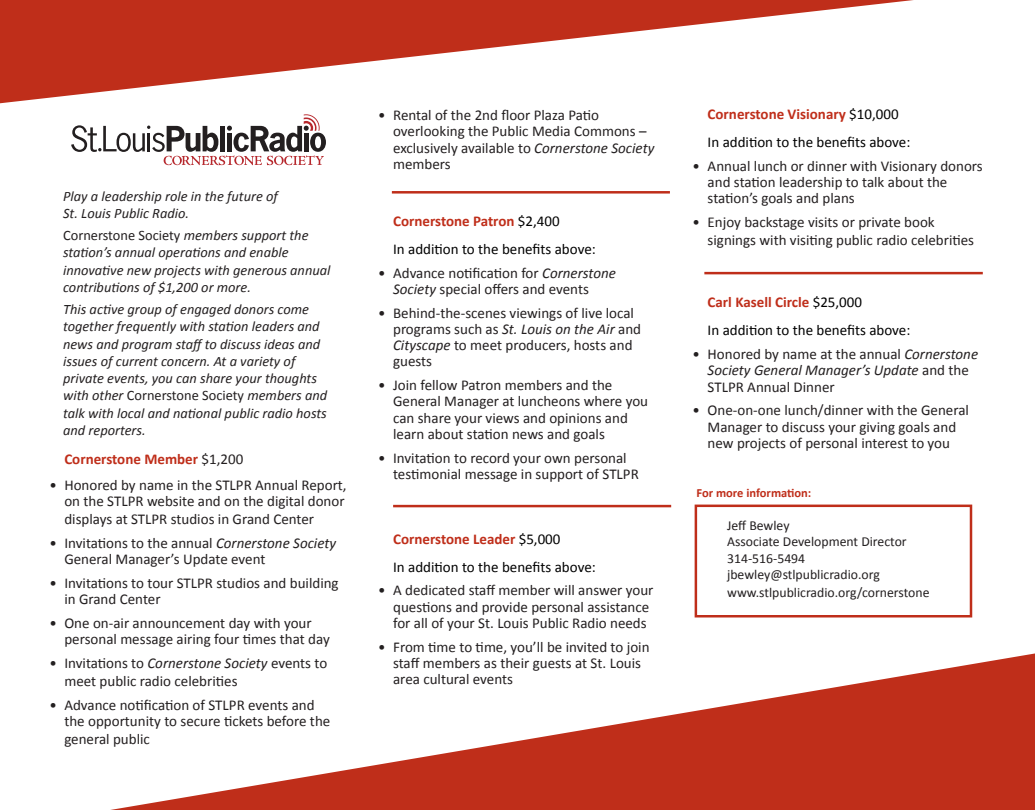
<style>
.page{position:relative;width:1035px;height:810px;background:#fff}
.page>*{position:absolute;margin:0;border:0;box-sizing:border-box;transform-origin:0 0}
.t1{font:15px/16.2px "Calibri";color:#231f20}
.t2{font:700 15px "Calibri";color:#bf2e1a}
.t3{font:15px "Calibri";color:#000}
.t4{font:italic 14.38px/17.2px "Calibri";color:#231f20}
.t5{font:13.75px "Calibri";color:#231f20}
.t6{font:700 12.5px "Calibri";color:#bf2e1a}
.s1{font-style:normal}
.s2{font-weight:400;color:#231f20}
.s3{font-style:italic}
.s4{font-weight:400;color:#000}
</style>
<div class="page">
<svg style="left:0;top:0;width:913px;height:103px"></svg>
<svg style="left:110px;top:653px;width:925px;height:157px"></svg>
<svg style="left:71px;top:114px;width:255px;height:51px"></svg>
<hr style="left:147px;top:133px;width:3px;height:18px;background:#231f20">
<hr style="left:704px;top:272px;width:279px;height:2px;background:#bf2e1a">
<hr style="left:393px;top:505px;width:278px;height:2px;background:#bf2e1a">
<hr style="left:392px;top:191px;width:278px;height:3px;background:#bf2e1a">
<div style="left:695px;top:505px;width:277px;height:113px;border:2px solid #bf2e1a"></div>
<p class="t4" style="left:63px;top:187px;width:216px">Play a leadership role in the future of</p>
<p class="t4" style="left:63px;top:204px;width:128px">St. Louis Public Radio.</p>
<p class="t4" style="left:63px;top:226px;width:269px"><span class="s1">Cornerstone Society</span> members support the station’s annual operations and enable innovative new projects with generous annual contributions of $1,200 or more.</p>
<p class="t4" style="left:63px;top:300px;width:266px">This active group of engaged donors come together frequently with station leaders and news and program staff to discuss ideas and issues of current concern. At a variety of private events, you can share your thoughts with other <span class="s1">Cornerstone Society</span> members and talk with local and national public radio hosts</p>
<p class="t4" style="left:63px;top:421px;width:84px">and reporters.</p>
<p class="t2" style="left:64px;top:449px;width:180px">Cornerstone Member <span class="s2">$1,200</span></p>
<p class="t1" style="left:49px;top:477px;width:299px;text-align:right">• Honored by name in the STLPR Annual Report, on the STLPR website and on the digital donor</p>
<p class="t1" style="left:64px;top:511px;width:251px">displays at STLPR studios in Grand Center</p>
<p class="t1" style="left:64px;top:535px;width:273px;text-indent:-15px">• Invitations to the annual <span class="s3">Cornerstone Society<br></span>General Manager’s Update event</p>
<p class="t1" style="left:64px;top:575px;width:276px;text-indent:-15px">• Invitations to tour STLPR studios and building in Grand Center</p>
<p class="t1" style="left:64px;top:615px;width:267px;text-indent:-15px">• One on-air announcement day with your personal message airing four times that day</p>
<p class="t1" style="left:64px;top:654px;width:264px;line-height:18px;text-indent:-15px">• Invitations to <span class="s3">Cornerstone Society</span> events to meet public radio celebrities</p>
<p class="t1" style="left:64px;top:697px;width:267px;text-indent:-15px">• Advance notification of STLPR events and the opportunity to secure tickets before the</p>
<p class="t1" style="left:64px;top:731px;width:87px">general public</p>
<p class="t1" style="left:393px;top:107px;width:263px;text-indent:-15px">• Rental of the 2nd floor Plaza Patio overlooking the Public Media Commons – exclusively available to <span class="s3">Cornerstone Society </span>members</p>
<p class="t2" style="left:393px;top:211px;width:168px">Cornerstone Patron <span class="s4">$2,400</span></p>
<p class="t3" style="left:393px;top:239px;width:204px">In addition to the benefits above:</p>
<p class="t1" style="left:393px;top:264px;width:224px;text-indent:-15px">• Advance notification for <span class="s3">Cornerstone<br>Society</span> special offers and events</p>
<p class="t1" style="left:393px;top:304px;width:250px;text-indent:-15px">• Behind-the-scenes viewings of live local programs such as <span class="s3">St. Louis on the Air</span> and<br><span class="s3">Cityscape</span> to meet producers, hosts and guests</p>
<p class="t1" style="left:393px;top:377px;width:257px;text-indent:-15px">• Join fellow Patron members and the General Manager at luncheons where you can share your views and opinions and learn about station news and goals</p>
<p class="t1" style="left:393px;top:449px;width:247px;text-indent:-15px">• Invitation to record your own personal testimonial message in support of STLPR</p>
<p class="t2" style="left:393px;top:529px;width:169px">Cornerstone Leader <span class="s4">$5,000</span></p>
<p class="t3" style="left:393px;top:557px;width:204px">In addition to the benefits above:</p>
<p class="t1" style="left:393px;top:582px;width:262px;text-indent:-15px">• A dedicated staff member will answer your questions and provide personal assistance for all of your St. Louis Public Radio needs</p>
<p class="t1" style="left:393px;top:638px;width:258px;text-indent:-15px">• From time to time, you’ll be invited to join staff members as their guests at St. Louis area cultural events</p>
<p class="t2" style="left:708px;top:104px;width:193px">Cornerstone Visionary <span class="s4">$10,000</span></p>
<p class="t3" style="left:708px;top:132px;width:204px">In addition to the benefits above:</p>
<p class="t1" style="left:708px;top:157px;width:277px;text-indent:-15px">• Annual lunch or dinner with Visionary donors and station leadership to talk about the station’s goals and plans</p>
<p class="t1" style="left:708px;top:213px;width:268px;line-height:18px;text-indent:-15px">• Enjoy backstage visits or private book signings with visiting public radio celebrities</p>
<p class="t2" style="left:708px;top:293px;width:156px">Carl Kasell Circle <span class="s4">$25,000</span></p>
<p class="t3" style="left:708px;top:321px;width:204px">In addition to the benefits above:</p>
<p class="t1" style="left:708px;top:346px;width:272px;text-indent:-15px">• Honored by name at the annual <span class="s3">Cornerstone<br>Society General Manager’s Update</span> and the<br>STLPR Annual Dinner</p>
<p class="t1" style="left:693px;top:402px;width:278px;text-align:center">• One-on-one lunch/dinner with the General<br>Manager to discuss your giving goals and new projects of personal interest to you</p>
<p class="t6" style="left:697px;top:485px;width:116px">For more information:</p>
<p class="t5" style="left:727px;top:516px;width:64px">Jeff Bewley</p>
<p class="t5" style="left:727px;top:533px;width:181px">Associate Development Director</p>
<p class="t5" style="left:727px;top:549px;width:80px">314-516-5494</p>
<p class="t5" style="left:727px;top:566px;width:154px">jbewley@stlpublicradio.org</p>
<p class="t5" style="left:727px;top:584px;width:204px">www.stlpublicradio.org/cornerstone</p>
</div>
